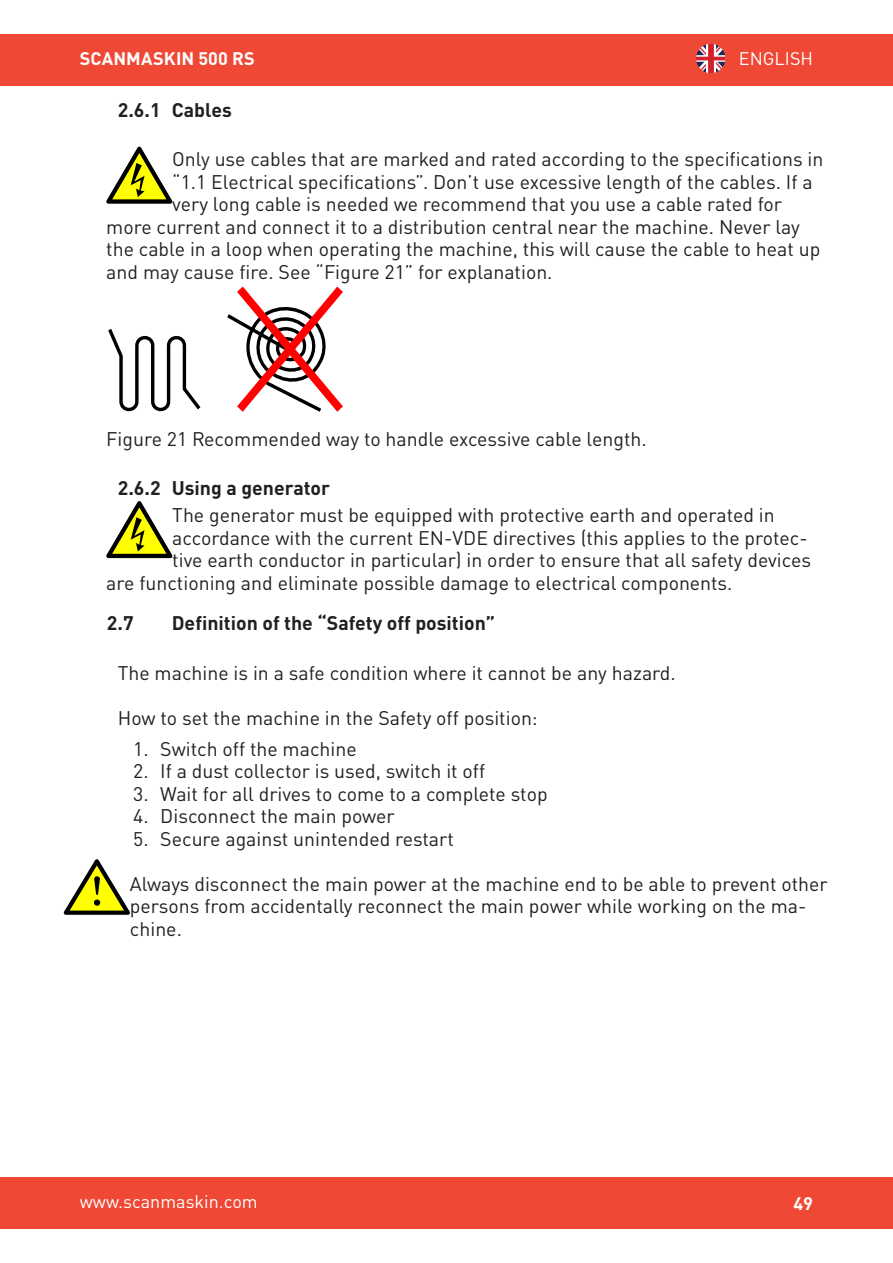
<style>
.page{position:relative;width:893px;height:1263px;background:#fff}
.page>*{position:absolute;margin:0;border:0;box-sizing:border-box;transform-origin:0 0}
.t1{font:19.5px/22.5px "DIN Pro";color:#231f20}
.t2{font:700 19.5px "DIN Pro";color:#231f20}
.t3{font:18px "DIN Pro";color:#fff}
.t4{font:700 18px "DIN Pro";letter-spacing:.005em;color:#fff}
</style>
<div class="page">
<svg style="left:106px;top:147px;width:66px;height:57px"></svg>
<svg style="left:108px;top:329px;width:93px;height:83px"></svg>
<svg style="left:227px;top:286px;width:116px;height:126px"></svg>
<svg style="left:106px;top:501px;width:66px;height:57px"></svg>
<svg style="left:64px;top:859px;width:66px;height:56px"></svg>
<div style="left:0;top:34px;width:893px;height:51px;background:#ef4835"></div>
<div style="left:0;top:1178px;width:893px;height:51px;background:#ef4835"></div>
<svg style="left:696px;top:44px;width:30px;height:29px"></svg>
<p class="t4" style="left:80px;top:44px;width:176px">SCANMASKIN 500 RS</p>
<p class="t3" style="left:739px;top:44px;width:76px">ENGLISH</p>
<p class="t2" style="left:118px;top:95px;width:116px">2.6.1 Cables</p>
<p class="t1" style="left:172px;top:146px;width:653px">Only use cables that are marked and rated according to the specifications in</p>
<p class="t1" style="left:172px;top:169px;width:642px">“1.1 Electrical specifications”. Don’t use excessive length of the cables. If a</p>
<p class="t1" style="left:172px;top:191px;width:611px">very long cable is needed we recommend that you use a cable rated for</p>
<p class="t1" style="left:106px;top:214px;width:695px">more current and connect it to a distribution central near the machine. Never lay</p>
<p class="t1" style="left:106px;top:236px;width:716px">the cable in a loop when operating the machine, this will cause the cable to heat up</p>
<p class="t1" style="left:106px;top:259px;width:448px">and may cause fire. See “Figure 21” for explanation.</p>
<p class="t1" style="left:106px;top:425px;width:542px">Figure 21 Recommended way to handle excessive cable length.</p>
<p class="t2" style="left:118px;top:473px;width:214px">2.6.2 Using a generator</p>
<p class="t1" style="left:172px;top:502px;width:604px">The generator must be equipped with protective earth and operated in</p>
<p class="t1" style="left:172px;top:524px;width:637px">accordance with the current EN-VDE directives (this applies to the protec-</p>
<p class="t1" style="left:172px;top:547px;width:640px">tive earth conductor in particular) in order to ensure that all safety devices</p>
<p class="t1" style="left:106px;top:569px;width:628px">are functioning and eliminate possible damage to electrical components.</p>
<p class="t2" style="left:107px;top:608px;width:28px">2.7</p>
<p class="t2" style="left:172px;top:608px;width:325px">Definition of the “Safety off position”</p>
<p class="t1" style="left:118px;top:659px;width:559px">The machine is in a safe condition where it cannot be any hazard.</p>
<p class="t1" style="left:118px;top:704px;width:421px">How to set the machine in the Safety off position:</p>
<p class="t1" style="left:133px;top:735px;width:225px">1. Switch off the machine</p>
<p class="t1" style="left:133px;top:758px;width:353px">2. If a dust collector is used, switch it off</p>
<p class="t1" style="left:133px;top:780px;width:416px">3. Wait for all drives to come to a complete stop</p>
<p class="t1" style="left:133px;top:803px;width:263px">4. Disconnect the main power</p>
<p class="t1" style="left:133px;top:825px;width:322px">5. Secure against unintended restart</p>
<p class="t1" style="left:130px;top:870px;width:699px">Always disconnect the main power at the machine end to be able to prevent other persons from accidentally reconnect the main power while working on the ma&shy;chine.</p>
<p class="t3" style="left:80px;top:1187px;width:179px">www.scanmaskin.com</p>
<p class="t4" style="left:793px;top:1189px;width:21px">49</p>
</div>
